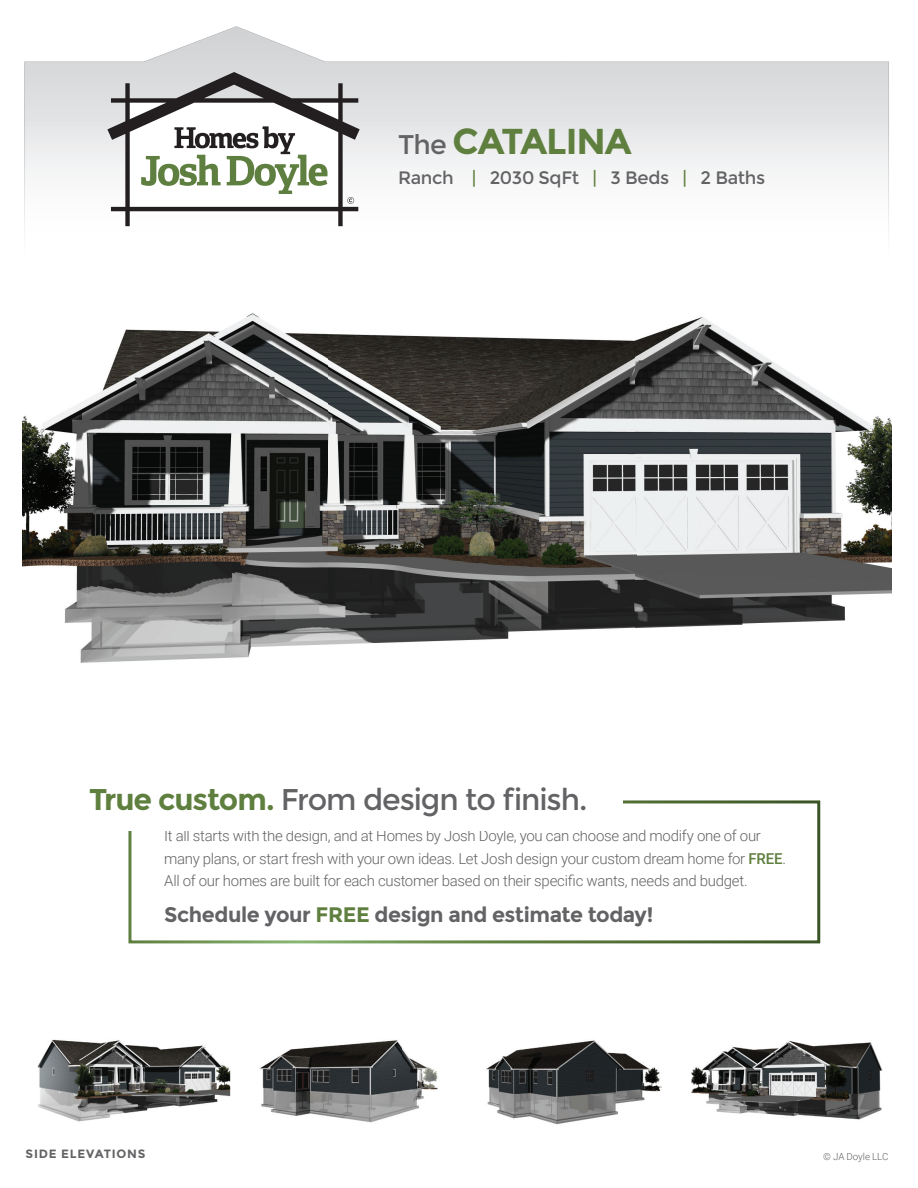
<style>
.page{position:relative;width:918px;height:1188px;background:#fff}
.page>*{position:absolute;margin:0;border:0;box-sizing:border-box;transform-origin:0 0}
.t1{font:700 36px "Montserrat";letter-spacing:-.03em;color:#5f7f3f}
.t2{font:30px "Montserrat";letter-spacing:-.035em;color:#636366}
.t3{font:700 21px "Montserrat";letter-spacing:-.02em;color:#636366}
.t4{font:18px "Montserrat";letter-spacing:-.02em;color:#636366}
.t5{font:300 15px/22.5px "Roboto";letter-spacing:-.02em;color:#636366}
.t6{font:700 12px "Montserrat";letter-spacing:.07em;color:#636366}
.t7{font:300 9.75px "Roboto";color:#636366}
.s1{font-weight:400;font-size:27px;color:#636366}
.s2{color:#5f7f3f}
.s3{font-weight:700;color:#5f7f3f}
.s4{font-weight:500;color:#5f7f3f}
</style>
<div class="page">
<svg style="left:24px;top:26px;width:865px;height:207px"></svg>
<div style="left:128px;top:800px;width:692px;height:143px;border:3px solid #fff"></div>
<div style="left:89px;top:781px;width:534px;height:49px;background:#fff"></div>
<svg style="left:107px;top:72px;width:253px;height:154px"></svg>
<img style="left:259px;top:1040px;width:179px;height:83px">
<img style="left:486px;top:1040px;width:176px;height:85px">
<img style="left:37px;top:1039px;width:193px;height:83px">
<img style="left:691px;top:1040px;width:192px;height:80px">
<img style="left:22px;top:313px;width:869px;height:350px">
<h1 class="t1" style="left:398px;top:120px;width:235px"><span class="s1">The</span> CATALINA</h1>
<p class="t4" style="left:398px;top:167px;width:369px">Ranch <span class="s2">|</span> 2030 SqFt <span class="s2">|</span> 3 Beds <span class="s2">|</span> 2 Baths</p>
<h2 class="t2" style="left:89px;top:782px;width:500px"><span class="s3">True custom.</span> From design to finish.</h2>
<p class="t5" style="left:164px;top:824px;width:623px">It all starts with the design, and at Homes by Josh Doyle, you can choose and modify one of our many plans, or start fresh with your own ideas. Let Josh design your custom dream home for <span class="s4">FREE</span>.<br>All of our homes are built for each customer based on their specific wants, needs and budget.</p>
<h3 class="t3" style="left:164px;top:902px;width:491px">Schedule your <span class="s2">FREE</span> design and estimate today!</h3>
<p class="t6" style="left:26px;top:1147px;width:121px">SIDE ELEVATIONS</p>
<p class="t7" style="left:823px;top:1150px;width:67px">© JA Doyle LLC</p>
</div>
